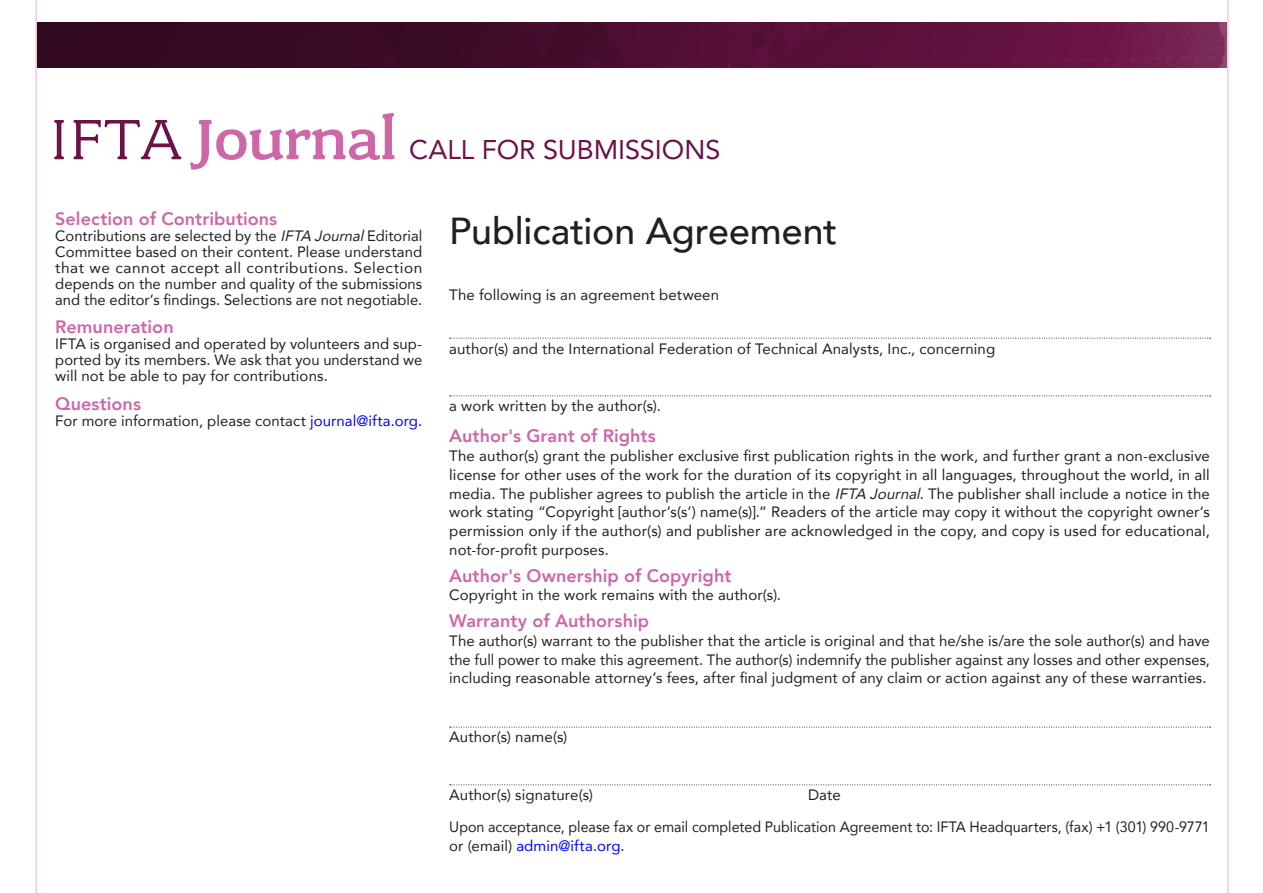
<style>
.page{position:relative;width:1263px;height:893px;background:#fff}
.page>*{position:absolute;margin:0;border:0;box-sizing:border-box;transform-origin:0 0}
.t1{font:500 37.5px "Avenir";color:#231f20}
.t2{font:27px "Avenir";color:#6c1246}
.t3{font:800 18px "Avenir";letter-spacing:.005em;color:#cd67a8}
.t4{font:15px/18.8px "Avenir";letter-spacing:.005em;color:#231f20;text-align:justify}
.t5{font:15px "Avenir";letter-spacing:.01em;color:#00f}
.s1{font-style:italic}
.s2{color:#00f}
.s3{color:#231f20}
</style>
<div class="page">
<svg style="left:450px;top:338px;width:760px;height:1px"></svg>
<svg style="left:450px;top:395px;width:760px;height:1px"></svg>
<svg style="left:450px;top:727px;width:760px;height:1px"></svg>
<svg style="left:450px;top:784px;width:760px;height:1px"></svg>
<svg style="left:190px;top:113px;width:205px;height:57px"></svg>
<svg style="left:54px;top:120px;width:128px;height:39px"></svg>
<img style="left:37px;top:22px;width:1189px;height:46px">
<hr style="left:35px;top:0;width:2px;height:893px;background:#efc8de">
<hr style="left:1227px;top:0;width:1px;height:893px;background:#efc8de">
<h2 class="t2" style="left:409px;top:128px;width:313px">CALL FOR SUBMISSIONS</h2>
<p class="t3" style="left:55px;top:204px;width:223px">Selection of Contributions</p>
<p class="t4" style="left:55px;top:227px;width:368px;line-height:16px">Contributions are selected by the <span class="s1">IFTA Journal</span> Editorial Committee based on their content. Please understand that we cannot accept all contributions. Selection depends on the number and quality of the submissions and the editor’s findings. Selections are not negotiable.</p>
<p class="t3" style="left:55px;top:313px;width:120px">Remuneration</p>
<p class="t4" style="left:55px;top:336px;width:368px;line-height:16px">IFTA is organised and operated by volunteers and sup&shy;ported by its members. We ask that you understand we will not be able to pay for contributions.</p>
<p class="t3" style="left:55px;top:390px;width:87px">Questions</p>
<p class="t4" style="left:55px;top:411px;width:368px">For more information, please contact <span class="s2">journal@ifta.org</span>.</p>
<h1 class="t1" style="left:449px;top:199px;width:390px">Publication Agreement</h1>
<p class="t4" style="left:449px;top:285px;width:271px">The following is an agreement between</p>
<p class="t4" style="left:449px;top:338px;width:547px">author(s) and the International Federation of Technical Analysts, Inc., concerning</p>
<p class="t4" style="left:449px;top:396px;width:213px">a work written by the author(s).</p>
<p class="t3" style="left:449px;top:422px;width:208px">Author's Grant of Rights</p>
<p class="t4" style="left:449px;top:446px;width:762px">The author(s) grant the publisher exclusive first publication rights in the work, and further grant a non-exclusive license for other uses of the work for the duration of its copyright in all languages, throughout the world, in all media. The publisher agrees to publish the article in the <span class="s1">IFTA Journal</span>. The publisher shall include a notice in the work stating “Copyright [author’s(s’) name(s)].” Readers of the article may copy it without the copyright owner’s permission only if the author(s) and publisher are acknowledged in the copy, and copy is used for educational, not-for-profit purposes.</p>
<p class="t3" style="left:449px;top:561px;width:284px">Author's Ownership of Copyright</p>
<p class="t4" style="left:449px;top:585px;width:333px">Copyright in the work remains with the author(s).</p>
<p class="t3" style="left:449px;top:607px;width:201px">Warranty of Authorship</p>
<p class="t4" style="left:449px;top:631px;width:762px">The author(s) warrant to the publisher that the article is original and that he/she is/are the sole author(s) and have the full power to make this agreement. The author(s) indemnify the publisher against any losses and other expenses, including reasonable attorney’s fees, after final judgment of any claim or action against any of these warranties.</p>
<p class="t4" style="left:449px;top:727px;width:120px">Author(s) name(s)</p>
<p class="t4" style="left:449px;top:785px;width:145px">Author(s) signature(s)</p>
<p class="t4" style="left:449px;top:778px;width:762px;line-height:32.2px;text-indent:359px">Date<br>Upon acceptance, please fax or email completed Publication Agreement to: IFTA Headquarters, (fax) +1 (301) 990-9771</p>
<p class="t5" style="left:449px;top:834px;width:177px"><span class="s3">or (email)</span> admin@ifta.org<span class="s3">.</span></p>
</div>
